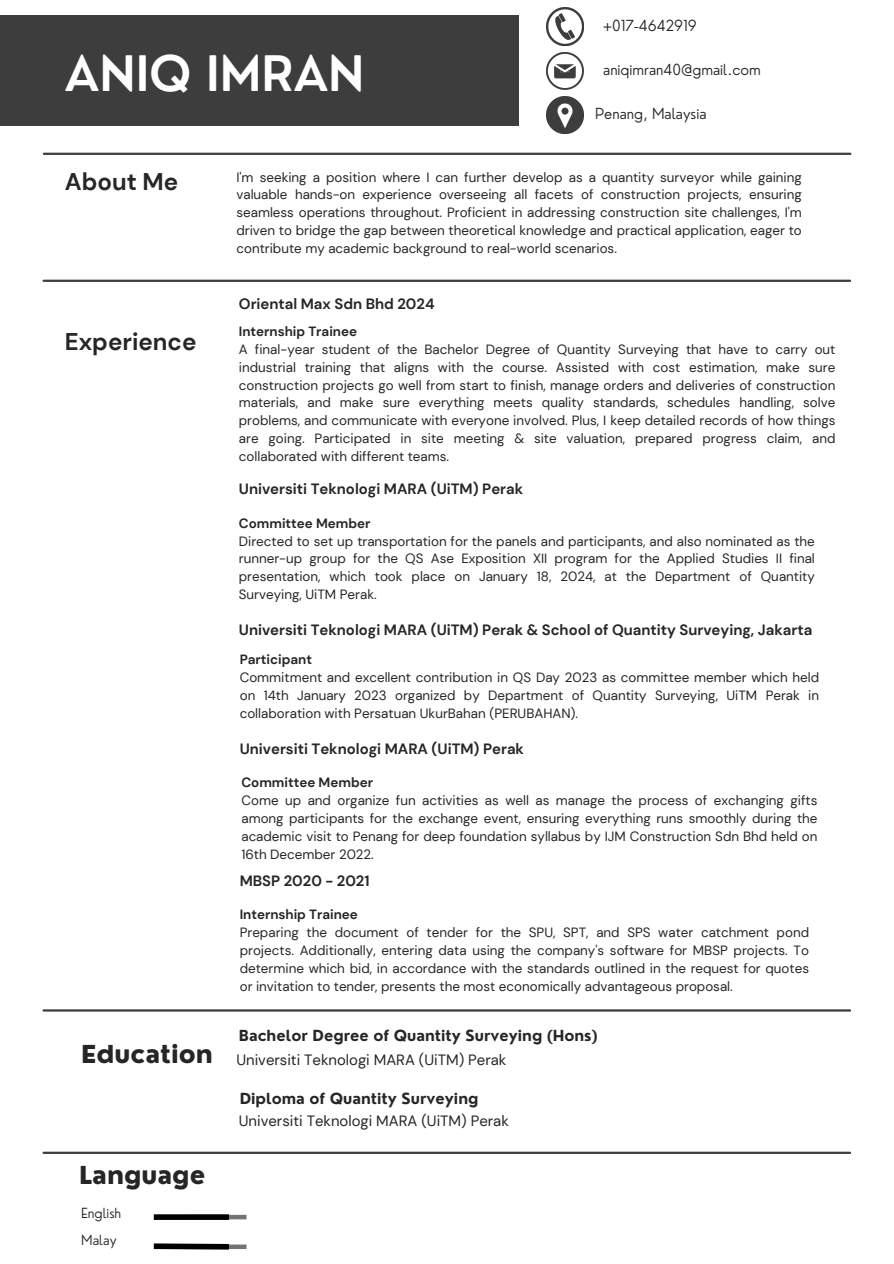
<style>
.page{position:relative;width:894px;height:1264px;background:#fff}
.page>*{position:absolute;margin:0;border:0;box-sizing:border-box;transform-origin:0 0}
.t1{font:600 47.7px "Nourd";color:#fff}
.t2{font:700 24.15px "DM Sans";color:#272626}
.t3{font:800 24.15px "Nourd";color:#272626}
.t4{font:700 14.85px "DM Sans";color:#272626}
.t5{font:14.85px "DM Sans";color:#272626}
.t6{font:700 14.85px "Nourd";color:#272626}
.t7{font:300 14.85px "Nourd";color:#272626}
.t8{font:300 13.65px "Nourd";color:#272626}
.t9{font:13.35px/17.9px "DM Sans";color:#272626;text-align:justify}
.t10{font:700 13.35px "DM Sans";color:#272626}
</style>
<div class="page">
<div style="left:0;top:16px;width:519px;height:110px;background:#3d3d3d"></div>
<hr style="left:44px;top:153px;width:806px;height:2px;background:#3d3d3d">
<hr style="left:44px;top:280px;width:805px;height:2px;background:#3d3d3d">
<hr style="left:44px;top:1009px;width:805px;height:2px;background:#3d3d3d">
<hr style="left:44px;top:1151px;width:805px;height:2px;background:#3d3d3d">
<img style="left:546px;top:8px;width:37px;height:37px">
<img style="left:546px;top:52px;width:37px;height:37px">
<img style="left:546px;top:96px;width:37px;height:37px">
<div style="left:185px;top:1214px;width:61px;height:5px;background:#737373"></div>
<svg style="left:234px;top:1244px;width:12px;height:4px"></svg>
<div style="left:154px;top:1214px;width:75px;height:5px;background:#000"></div>
<svg style="left:153px;top:1243px;width:81px;height:7px"></svg>
<p class="t1" style="left:65px;top:43px;width:301px">ANIQ IMRAN</p>
<h5 class="t7" style="left:603px;top:16px;width:95px">+017-4642919</h5>
<h5 class="t7" style="left:603px;top:60px;width:159px">aniqimran40@gmail.com</h5>
<h5 class="t7" style="left:595px;top:104px;width:113px">Penang, Malaysia</h5>
<h2 class="t2" style="left:65px;top:166px;width:115px">About Me</h2>
<p class="t9" style="left:236px;top:168px;width:566px">I'm seeking a position where I can further develop as a quantity surveyor while gaining valuable hands-on experience overseeing all facets of construction projects, ensuring seamless operations throughout. Proficient in addressing construction site challenges, I'm driven to bridge the gap between theoretical knowledge and practical application, eager to contribute my academic background to real-world scenarios.</p>
<h4 class="t2" style="left:65px;top:326px;width:133px">Experience</h4>
<h4 class="t3" style="left:81px;top:1039px;width:133px">Education</h4>
<h4 class="t3" style="left:79px;top:1159px;width:127px">Language</h4>
<p class="t8" style="left:81px;top:1204px;width:42px">English</p>
<p class="t8" style="left:81px;top:1231px;width:37px">Malay</p>
<h4 class="t4" style="left:239px;top:294px;width:197px">Oriental Max Sdn Bhd 2024</h4>
<h5 class="t10" style="left:239px;top:323px;width:120px">Internship Trainee</h5>
<h2 class="t9" style="left:239px;top:340px;width:598px">A final-year student of the Bachelor Degree of Quantity Surveying that have to carry out industrial training that aligns with the course. Assisted with cost estimation, make sure construction projects go well from start to finish, manage orders and deliveries of construction materials, and make sure everything meets quality standards, schedules handling, solve problems, and communicate with everyone involved. Plus, I keep detailed records of how things are going. Participated in site meeting &amp; site valuation, prepared progress claim, and collaborated with different teams.</h2>
<h4 class="t4" style="left:239px;top:479px;width:286px">Universiti Teknologi MARA (UiTM) Perak</h4>
<h2 class="t10" style="left:239px;top:514px;width:133px">Committee Member</h2>
<h5 class="t9" style="left:239px;top:532px;width:577px">Directed to set up transportation for the panels and participants, and also nominated as the runner-up group for the QS Ase Exposition XII program for the Applied Studies II final presentation, which took place on January 18, 2024, at the Department of Quantity Surveying, UiTM Perak.</h5>
<h3 class="t4" style="left:239px;top:620px;width:574px">Universiti Teknologi MARA (UiTM) Perak &amp; School of Quantity Surveying, Jakarta</h3>
<p class="t10" style="left:240px;top:651px;width:74px">Participant</p>
<p class="t9" style="left:240px;top:668px;width:580px">Commitment and excellent contribution in QS Day 2023 as committee member which held on 14th January 2023 organized by Department of Quantity Surveying, UiTM Perak in collaboration with Persatuan UkurBahan (PERUBAHAN).</p>
<p class="t4" style="left:240px;top:739px;width:286px">Universiti Teknologi MARA (UiTM) Perak</p>
<h2 class="t10" style="left:241px;top:774px;width:133px">Committee Member</h2>
<h4 class="t9" style="left:241px;top:791px;width:577px">Come up and organize fun activities as well as manage the process of exchanging gifts among participants for the exchange event, ensuring everything runs smoothly during the academic visit to Penang for deep foundation syllabus by IJM Construction Sdn Bhd held on 16th December 2022.</h4>
<p class="t4" style="left:240px;top:871px;width:131px">MBSP 2020 - 2021</p>
<p class="t10" style="left:240px;top:906px;width:120px">Internship Trainee</p>
<p class="t9" style="left:240px;top:923px;width:570px">Preparing the document of tender for the SPU, SPT, and SPS water catchment pond projects. Additionally, entering data using the company's software for MBSP projects. To determine which bid, in accordance with the standards outlined in the request for quotes or invitation to tender, presents the most economically advantageous proposal.</p>
<p class="t6" style="left:239px;top:1025px;width:360px">Bachelor Degree of Quantity Surveying (Hons)</p>
<h5 class="t5" style="left:236px;top:1050px;width:271px">Universiti Teknologi MARA (UiTM) Perak</h5>
<p class="t6" style="left:240px;top:1089px;width:240px">Diploma of Quantity Surveying</p>
<p class="t5" style="left:239px;top:1111px;width:271px">Universiti Teknologi MARA (UiTM) Perak</p>
</div>
